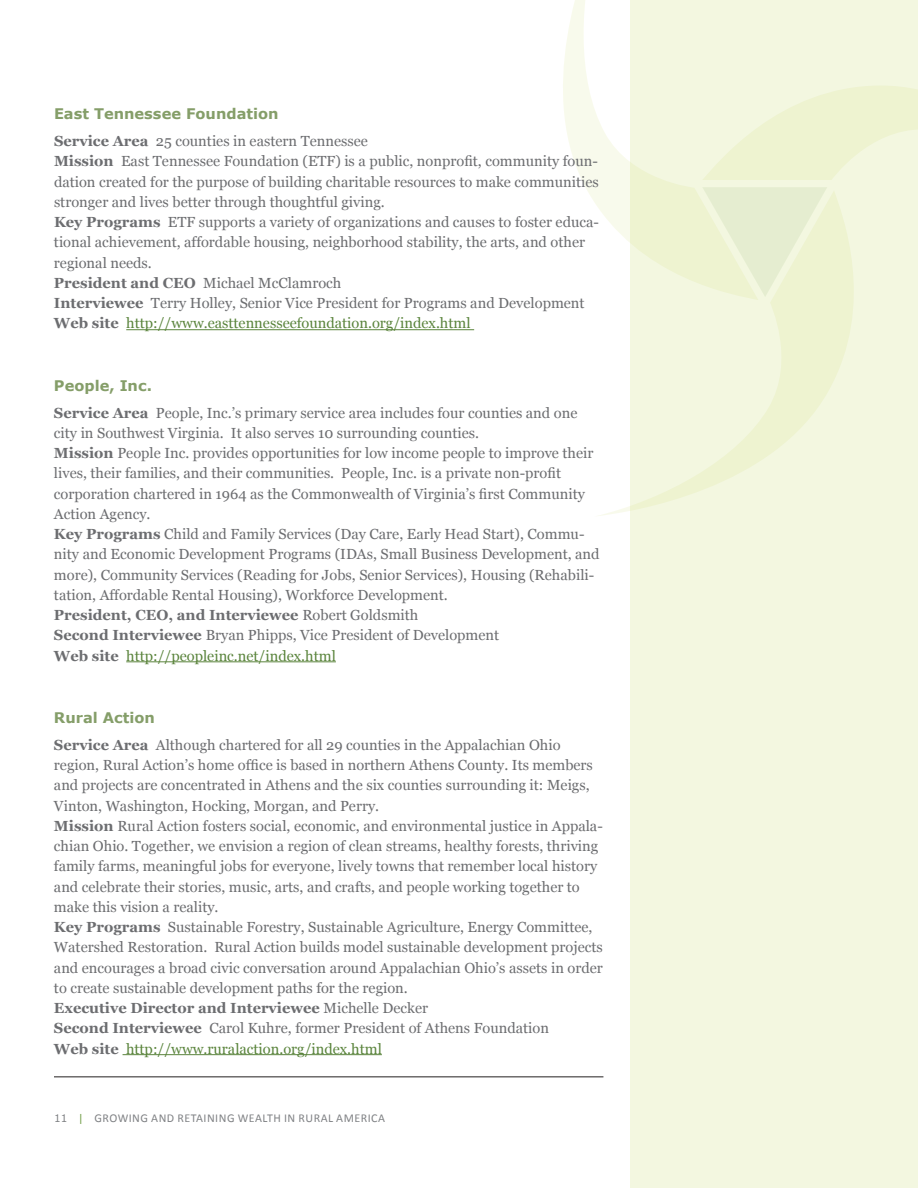
<style>
.page{position:relative;width:918px;height:1188px;background:#fff}
.page>*{position:absolute;margin:0;border:0;box-sizing:border-box;transform-origin:0 0}
.t1{font:14.7px/20.2px "Georgia";color:#6c6d70}
.t2{font:700 14.7px "Verdana";color:#859e69}
.t3{font:12px "Calibri";letter-spacing:.04em;color:#808285}
.s1{font-weight:700}
.s2{color:#5a843c}
.s3{font-family:"Verdana";font-size:10.5px}
.s4{font-family:"Verdana";font-size:10.5px;color:#6d9b43}
</style>
<div class="page">
<div style="left:630px;top:0;width:288px;height:1188px;background:#f3f7e0"></div>
<svg style="left:758px;top:86px;width:160px;height:104px"></svg>
<svg style="left:599px;top:190px;width:255px;height:326px"></svg>
<svg style="left:563px;top:0;width:195px;height:300px"></svg>
<hr style="left:126px;top:329px;width:348px;height:1px;background:#5a843c">
<hr style="left:126px;top:661px;width:210px;height:1px;background:#5a843c">
<hr style="left:123px;top:1054px;width:259px;height:1px;background:#5a843c">
<hr style="left:54px;top:1076px;width:549px;height:1px;background:#231f20">
<p class="t2" style="left:54px;top:103px;width:226px">East Tennessee Foundation</p>
<p class="t1" style="left:54px;top:131px;width:547px"><span class="s1">Service Area</span> 25 counties in eastern Tennessee<br><span class="s1">Mission</span> East Tennessee Foundation (ETF) is a public, nonprofit, community foun&shy;dation created for the purpose of building charitable resources to make communities stronger and lives better through thoughtful giving.<br><span class="s1">Key Programs</span> ETF supports a variety of organizations and causes to foster educa&shy;tional achievement, affordable housing, neighborhood stability, the arts, and other regional needs.<br><span class="s1">President and CEO</span> Michael McClamroch<br><span class="s1">Interviewee</span> Terry Holley, Senior Vice President for Programs and Development <span class="s1">Web site</span> <span class="s2">http://www.easttennesseefoundation.org/index.html</span></p>
<p class="t2" style="left:54px;top:375px;width:99px">People, Inc.</p>
<p class="t1" style="left:54px;top:403px;width:547px"><span class="s1">Service Area</span> People, Inc.’s primary service area includes four counties and one city in Southwest Virginia. It also serves 10 surrounding counties.<br><span class="s1">Mission</span> People Inc. provides opportunities for low income people to improve their lives, their families, and their communities. People, Inc. is a private non-profit corporation chartered in 1964 as the Commonwealth of Virginia’s first Community Action Agency.<br><span class="s1">Key Programs</span> Child and Family Services (Day Care, Early Head Start), Commu&shy;nity and Economic Development Programs (IDAs, Small Business Development, and more), Community Services (Reading for Jobs, Senior Services), Housing (Rehabili&shy;tation, Affordable Rental Housing), Workforce Development.<br><span class="s1">President, CEO, and Interviewee</span> Robert Goldsmith<br><span class="s1">Second Interviewee</span> Bryan Phipps, Vice President of Development<br><span class="s1">Web site</span> <span class="s2">http://peopleinc.net/index.html</span></p>
<p class="t2" style="left:54px;top:707px;width:102px">Rural Action</p>
<p class="t1" style="left:54px;top:735px;width:550px"><span class="s1">Service Area</span> Although chartered for all 29 counties in the Appalachian Ohio region, Rural Action’s home office is based in northern Athens County. Its members and projects are concentrated in Athens and the six counties surrounding it: Meigs, Vinton, Washington, Hocking, Morgan, and Perry.<br><span class="s1">Mission</span> Rural Action fosters social, economic, and environmental justice in Appala&shy;chian Ohio. Together, we envision a region of clean streams, healthy forests, thriving family farms, meaningful jobs for everyone, lively towns that remember local history and celebrate their stories, music, arts, and crafts, and people working together to make this vision a reality.<br><span class="s1">Key Programs</span> Sustainable Forestry, Sustainable Agriculture, Energy Committee, Watershed Restoration. Rural Action builds model sustainable development projects and encourages a broad civic conversation around Appalachian Ohio’s assets in order to create sustainable development paths for the region.<br><span class="s1">Executive Director and Interviewee</span> Michelle Decker<br><span class="s1">Second Interviewee</span> Carol Kuhre, former President of Athens Foundation<br><span class="s1">Web site</span> <span class="s2">http://www.ruralaction.org/index.html</span></p>
<p class="t3" style="left:54px;top:1110px;width:333px"><span class="s3">11</span> <span class="s4">|</span> GROWING AND RETAINING WEALTH IN RURAL AMERICA</p>
</div>
